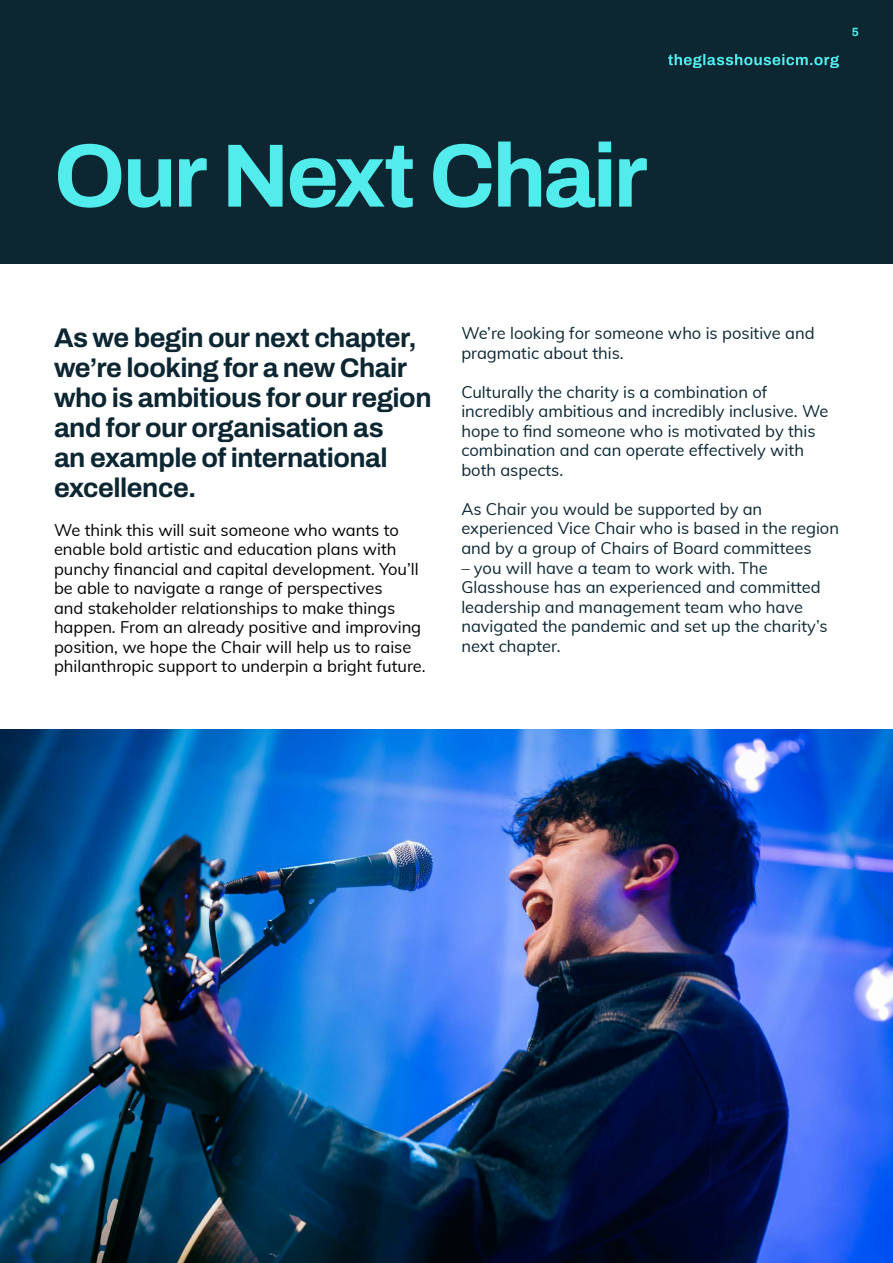
<style>
.page{position:relative;width:893px;height:1263px;background:#fff}
.page>*{position:absolute;margin:0;border:0;box-sizing:border-box;transform-origin:0 0}
.t1{font:700 90px "Archivo";letter-spacing:-.035em;color:#52ecec}
.t2{font:700 27px/30px "Archivo";letter-spacing:-.02em;color:#0c2632}
.t3{font:16.5px/19.5px "Muli";color:#0c2632}
.t4{font:16.5px/19.5px "Muli";color:#000}
.t5{font:700 12px "Archivo";color:#52ecec}
</style>
<div class="page">
<div style="left:0;top:0;width:893px;height:264px;background:#0c2632"></div>
<svg style="left:668px;top:54px;width:171px;height:14px"></svg>
<img style="left:0;top:729px;width:893px;height:534px">
<h1 class="t1" style="left:54px;top:108px;width:595px">Our Next Chair</h1>
<p class="t5" style="left:852px;top:23px;width:9px">5</p>
<h2 class="t2" style="left:54px;top:322px;width:379px">As we begin our next chapter, we’re looking for a new Chair who is ambitious for our region and for our organisation as<br>an example of international excellence.</h2>
<p class="t4" style="left:54px;top:519px;width:373px">We think this will suit someone who wants to enable bold artistic and education plans with punchy financial and capital development. You’ll be able to navigate a range of perspectives<br>and stakeholder relationships to make things happen. From an already positive and improving position, we hope the Chair will help us to raise philanthropic support to underpin a bright future.</p>
<p class="t3" style="left:461px;top:323px;width:355px">We’re looking for someone who is positive and pragmatic about this.</p>
<p class="t3" style="left:461px;top:381px;width:369px">Culturally the charity is a combination of incredibly ambitious and incredibly inclusive. We hope to find someone who is motivated by this combination and can operate effectively with both aspects.</p>
<p class="t3" style="left:461px;top:498px;width:379px">As Chair you would be supported by an experienced Vice Chair who is based in the region and by a group of Chairs of Board committees</p>
<p class="t3" style="left:461px;top:557px;width:368px">– you will have a team to work with. The Glasshouse has an experienced and committed leadership and management team who have navigated the pandemic and set up the charity’s next chapter.</p>
</div>
